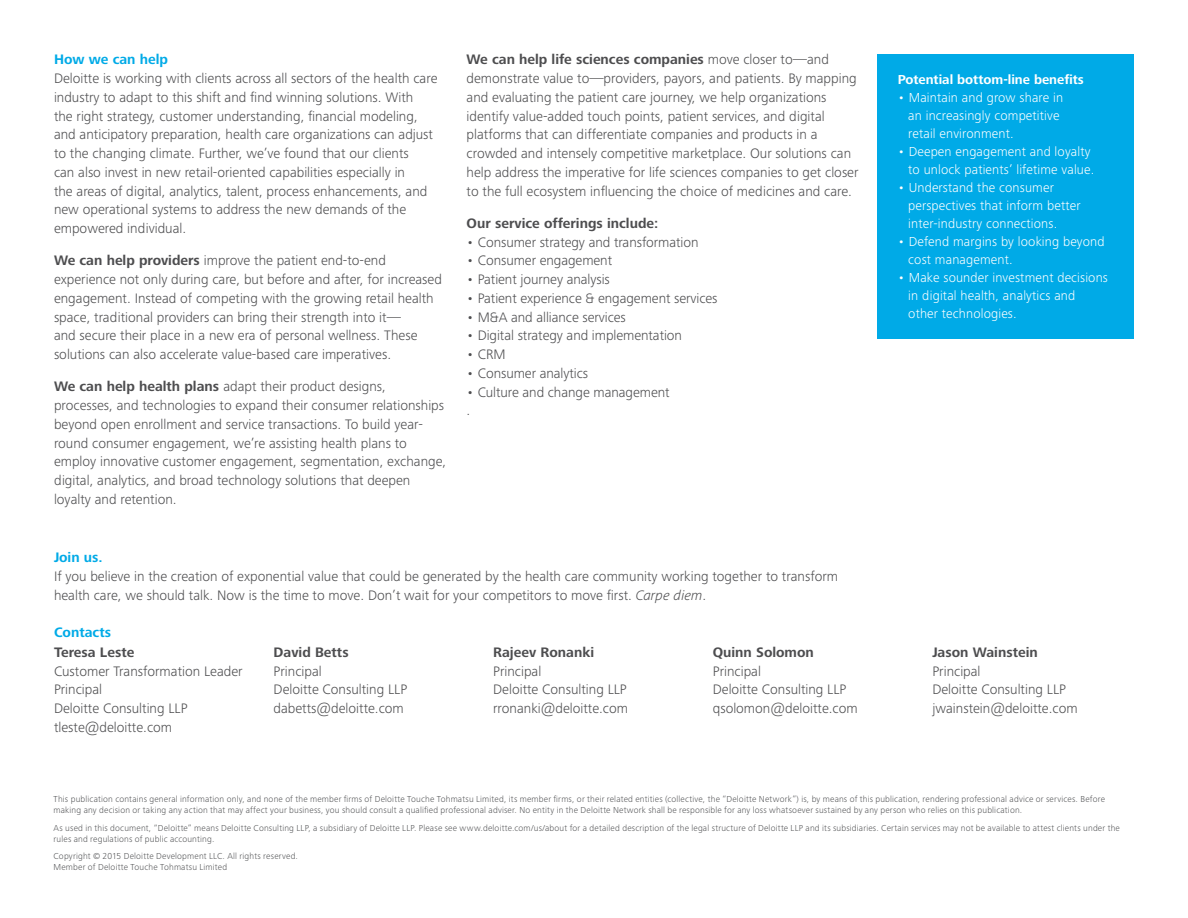
<style>
.page{position:relative;width:1188px;height:918px;background:#fff}
.page>*{position:absolute;margin:0;border:0;box-sizing:border-box;transform-origin:0 0}
.t1{font:300 14.25px/18.8px "Frutiger Next Pro";color:#4d4d4f}
.t2{font:700 14.25px "Frutiger Next Pro";color:#4d4d4f}
.t3{font:700 14.25px "Frutiger Next Pro";color:#00aae7}
.t4{font:300 13.5px/18px "Frutiger Next Pro";letter-spacing:.01em;color:#fff}
.t5{font:700 13.5px "Frutiger Next Pro";color:#fff}
.t6{font:300 9px/10.8px "Frutiger Next Pro";letter-spacing:.02em;color:#58595b}
.s1{font-weight:700}
.s2{font-style:italic}
</style>
<div class="page">
<div style="left:878px;top:54px;width:256px;height:284px;background:#00aae7"></div>
<p class="t3" style="left:54px;top:51px;width:115px">How we can help</p>
<p class="t1" style="left:54px;top:69px;width:385px">Deloitte is working with clients across all sectors of the health care industry to adapt to this shift and find winning solutions. With<br>the right strategy, customer understanding, financial modeling, and anticipatory preparation, health care organizations can adjust to the changing climate. Further, we’ve found that our clients<br>can also invest in new retail-oriented capabilities especially in<br>the areas of digital, analytics, talent, process enhancements, and new operational systems to address the new demands of the empowered individual.</p>
<p class="t1" style="left:54px;top:251px;width:389px"><span class="s1">We can help providers</span> improve the patient end-to-end experience not only during care, but before and after, for increased engagement. Instead of competing with the growing retail health space, traditional providers can bring their strength into it—<br>and secure their place in a new era of personal wellness. These solutions can also accelerate value-based care imperatives.</p>
<p class="t1" style="left:54px;top:377px;width:394px"><span class="s1">We can help health plans</span> adapt their product designs, processes, and technologies to expand their consumer relationships beyond open enrollment and service transactions. To build year&shy;round consumer engagement, we’re assisting health plans to employ innovative customer engagement, segmentation, exchange, digital, analytics, and broad technology solutions that deepen loyalty and retention.</p>
<p class="t1" style="left:467px;top:50px;width:394px"><span class="s1">We can help life sciences companies</span> move closer to—and demonstrate value to—providers, payors, and patients. By mapping and evaluating the patient care journey, we help organizations identify value-added touch points, patient services, and digital platforms that can differentiate companies and products in a crowded and intensely competitive marketplace. Our solutions can help address the imperative for life sciences companies to get closer to the full ecosystem influencing the choice of medicines and care.</p>
<p class="t2" style="left:467px;top:215px;width:193px">Our service offerings include:</p>
<p class="t1" style="left:467px;top:232px;width:234px">• Consumer strategy and transformation</p>
<p class="t1" style="left:467px;top:251px;width:147px">• Consumer engagement</p>
<p class="t1" style="left:467px;top:270px;width:145px">• Patient journey analysis</p>
<p class="t1" style="left:467px;top:289px;width:253px">• Patient experience &amp; engagement services</p>
<p class="t1" style="left:467px;top:307px;width:161px">• M&amp;A and alliance services</p>
<p class="t1" style="left:467px;top:326px;width:217px">• Digital strategy and implementation</p>
<p class="t1" style="left:467px;top:345px;width:40px">• CRM</p>
<p class="t1" style="left:467px;top:364px;width:123px">• Consumer analytics</p>
<p class="t1" style="left:467px;top:383px;width:205px">• Culture and change management .</p>
<p class="t3" style="left:54px;top:549px;width:50px">Join us.</p>
<p class="t1" style="left:54px;top:567px;width:786px">If you believe in the creation of exponential value that could be generated by the health care community working together to transform health care, we should talk. Now is the time to move. Don’t wait for your competitors to move first. <span class="s2">Carpe diem</span>.</p>
<p class="t3" style="left:54px;top:624px;width:59px">Contacts</p>
<p class="t2" style="left:54px;top:644px;width:82px">Teresa Leste</p>
<p class="t1" style="left:54px;top:661px;width:190px">Customer Transformation Leader<br>Principal<br>Deloitte Consulting LLP tleste@deloitte.com</p>
<p class="t2" style="left:274px;top:644px;width:77px">David Betts</p>
<p class="t1" style="left:274px;top:661px;width:135px">Principal<br>Deloitte Consulting LLP dabetts@deloitte.com</p>
<p class="t2" style="left:493px;top:644px;width:102px">Rajeev Ronanki</p>
<p class="t1" style="left:493px;top:661px;width:136px">Principal<br>Deloitte Consulting LLP rronanki@deloitte.com</p>
<p class="t2" style="left:713px;top:644px;width:103px">Quinn Solomon</p>
<p class="t1" style="left:713px;top:661px;width:146px">Principal<br>Deloitte Consulting LLP qsolomon@deloitte.com</p>
<p class="t5" style="left:898px;top:72px;width:188px">Potential bottom-line benefits</p>
<p class="t4" style="left:908px;top:88px;width:156px;text-indent:-11px">• Maintain and grow share in an increasingly competitive retail environment.</p>
<p class="t4" style="left:898px;top:142px;width:198px;text-align:right">• Deepen engagement and loyalty to unlock patients’ lifetime value.</p>
<p class="t4" style="left:908px;top:178px;width:174px;text-indent:-11px">• Understand the consumer perspectives that inform better inter-industry connections.</p>
<p class="t4" style="left:908px;top:232px;width:198px;text-indent:-11px">• Defend margins by looking beyond cost management.</p>
<p class="t4" style="left:908px;top:268px;width:201px;text-indent:-11px">• Make sounder investment decisions in digital health, analytics and other technologies.</p>
<p class="t2" style="left:932px;top:644px;width:107px">Jason Wainstein</p>
<p class="t1" style="left:932px;top:661px;width:147px">Principal<br>Deloitte Consulting LLP jwainstein@deloitte.com</p>
<p class="t6" style="left:54px;top:794px;width:1053px">This publication contains general information only, and none of the member firms of Deloitte Touche Tohmatsu Limited, its member firms, or their related entities (collective, the “Deloitte Network”) is, by means of this publication, rendering professional advice or services. Before making any decision or taking any action that may affect your business, you should consult a qualified professional adviser. No entity in the Deloitte Network shall be responsible for any loss whatsoever sustained by any person who relies on this publication.</p>
<p class="t6" style="left:54px;top:822px;width:1068px">As used in this document, “Deloitte” means Deloitte Consulting LLP, a subsidiary of Deloitte LLP. Please see www.deloitte.com/us/about for a detailed description of the legal structure of Deloitte LLP and its subsidiaries. Certain services may not be available to attest clients under the rules and regulations of public accounting.</p>
<p class="t6" style="left:54px;top:851px;width:246px">Copyright © 2015 Deloitte Development LLC. All rights reserved.<br>Member of Deloitte Touche Tohmatsu Limited</p>
</div>
